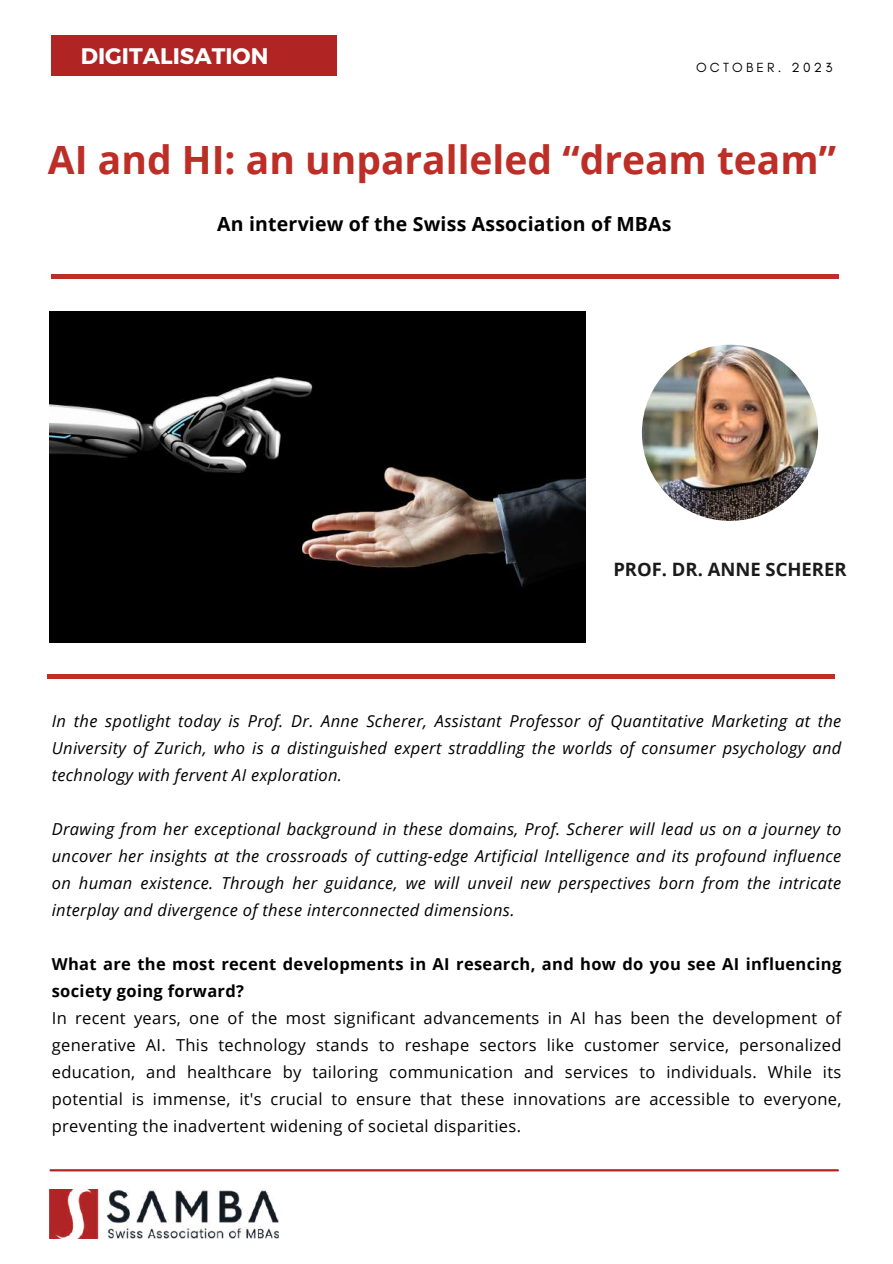
<style>
.page{position:relative;width:893px;height:1264px;background:#fff}
.page>*{position:absolute;margin:0;border:0;box-sizing:border-box;transform-origin:0 0}
.t1{font:700 39px "Open Sans";color:#bd2e27}
.t2{font:700 22.5px "Montserrat";color:#fff}
.t3{font:700 19.5px "Open Sans";letter-spacing:.01em;color:#000}
.t4{font:700 18.45px "Open Sans";color:#1b1b1b}
.t5{font:italic 16.5px/27px "Open Sans";letter-spacing:.02em;color:#000;text-align:justify}
.t6{font:16.5px/27px "Open Sans";letter-spacing:.02em;color:#000;text-align:justify}
.t7{font:700 16.5px/27px "Open Sans";letter-spacing:.02em;color:#000}
.t8{font:13.5px "Glacial Indifference";letter-spacing:.24em;color:#000}
</style>
<div class="page">
<img style="left:49px;top:311px;width:537px;height:331px">
<hr style="left:52px;top:275px;width:787px;height:4px;background:#bd2e27">
<div style="left:47px;top:674px;width:787px;height:5px;background:#bd2e27"></div>
<img style="left:49px;top:1189px;width:230px;height:49px">
<hr style="left:51px;top:1169px;width:786px;height:2px;background:#b02424">
<img style="left:642px;top:345px;width:176px;height:176px;border-radius:50%">
<div style="left:52px;top:35px;width:285px;height:40px;background:#b02424"></div>
<h2 class="t2" style="left:81px;top:41px;width:189px">DIGITALISATION</h2>
<p class="t8" style="left:696px;top:59px;width:138px">OCTOBER. 2023</p>
<h1 class="t1" style="left:48px;top:132px;width:789px">AI and HI: an unparalleled “dream team”</h1>
<p class="t3" style="left:217px;top:210px;width:456px">An interview of the Swiss Association of MBAs</p>
<p class="t4" style="left:613px;top:556px;width:235px">PROF. DR. ANNE SCHERER</p>
<p class="t5" style="left:52px;top:707px;width:791px">In the spotlight today is Prof. Dr. Anne Scherer, Assistant Professor of Quantitative Marketing at the University of Zurich, who is a distinguished expert straddling the worlds of consumer psychology and technology with fervent AI exploration.</p>
<p class="t5" style="left:52px;top:814px;width:791px">Drawing from her exceptional background in these domains, Prof. Scherer will lead us on a journey to uncover her insights at the crossroads of cutting-edge Artificial Intelligence and its profound influence on human existence. Through her guidance, we will unveil new perspectives born from the intricate interplay and divergence of these interconnected dimensions.</p>
<p class="t7" style="left:52px;top:949px;width:791px">What are the most recent developments in AI research, and how do you see AI influencing society going forward?</p>
<p class="t6" style="left:52px;top:1003px;width:791px">In recent years, one of the most significant advancements in AI has been the development of generative AI. This technology stands to reshape sectors like customer service, personalized education, and healthcare by tailoring communication and services to individuals. While its potential is immense, it's crucial to ensure that these innovations are accessible to everyone, preventing the inadvertent widening of societal disparities.</p>
</div>
